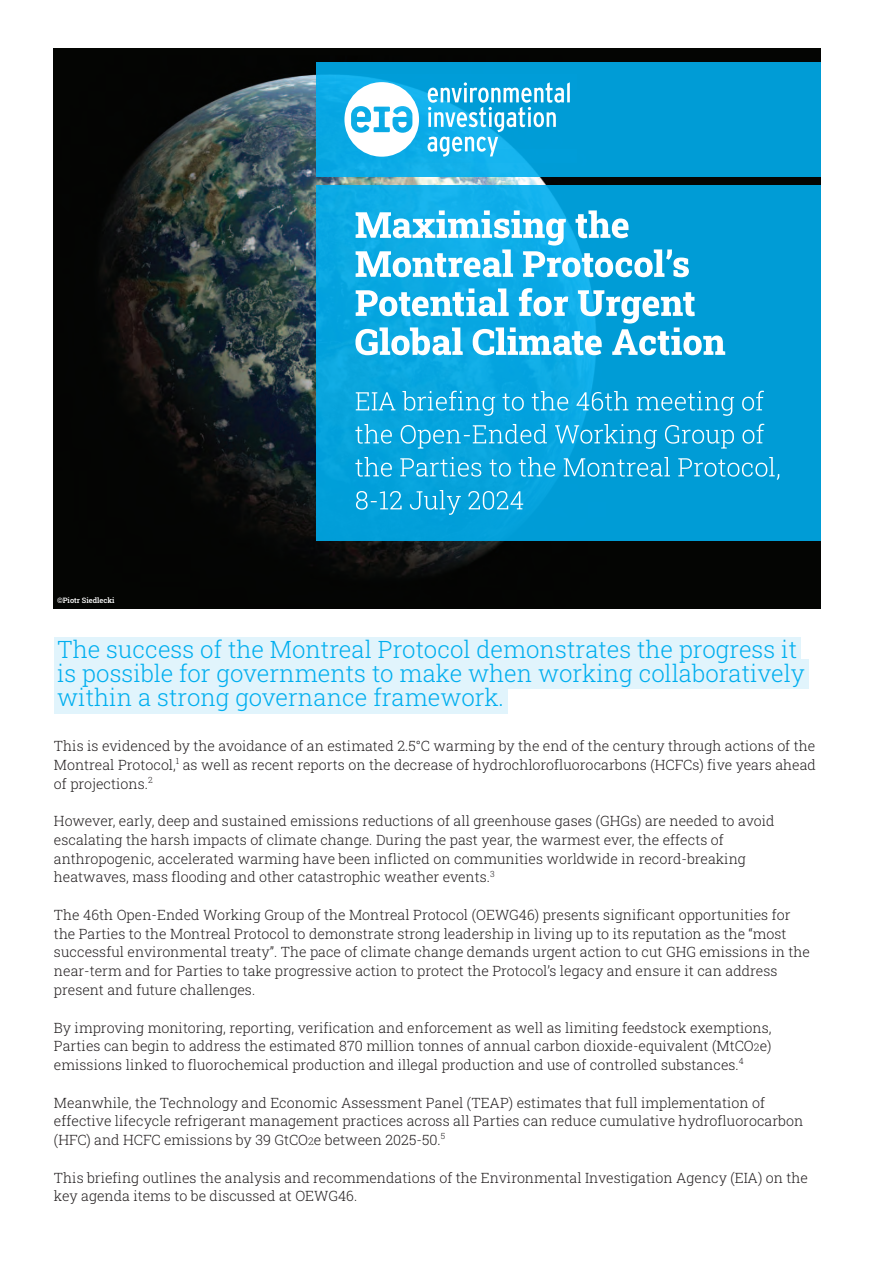
<style>
.page{position:relative;width:893px;height:1263px;background:#fff}
.page>*{position:absolute;margin:0;border:0;box-sizing:border-box;transform-origin:0 0}
.t1{font:300 24px/24px "Roboto Slab";color:#00aeef}
.t2{font:300 14.25px/18.8px "Roboto Slab";color:#231f20}
.t3{font:500 7.5px "Roboto Slab";color:#fff}
.s1{font-size:10.5px}
</style>
<div class="page">
<img style="left:53px;top:49px;width:768px;height:559px">
<div style="left:54px;top:637px;width:746px;height:30px;background:#e1f4fc"></div>
<div style="left:54px;top:659px;width:754px;height:30px;background:#e1f4fc"></div>
<div style="left:54px;top:685px;width:453px;height:28px;background:#e1f4fc"></div>
<div style="left:317px;top:62px;width:504px;height:115px;background:#00aeef;opacity:.9"></div>
<svg style="left:336px;top:74px;width:241px;height:15px;fill:#009dd8"></svg>
<svg style="left:336px;top:149px;width:241px;height:14px;fill:#0cace7"></svg>
<svg style="left:344px;top:82px;width:75px;height:75px"></svg>
<svg style="left:427px;top:82px;width:143px;height:75px"></svg>
<div style="left:317px;top:185px;width:504px;height:356px;background:#00aeef;opacity:.9"></div>
<svg style="left:356px;top:490px;width:167px;height:25px"></svg>
<svg style="left:355px;top:457px;width:424px;height:23px"></svg>
<svg style="left:355px;top:424px;width:409px;height:25px"></svg>
<svg style="left:356px;top:391px;width:408px;height:25px"></svg>
<svg style="left:355px;top:288px;width:370px;height:67px"></svg>
<svg style="left:356px;top:210px;width:333px;height:67px"></svg>
<p class="t3" style="left:57px;top:596px;width:59px">©Piotr Siedlecki</p>
<h1 class="t1" style="left:57px;top:637px;width:749px">The success of the Montreal Protocol demonstrates the progress it is possible for governments to make when working collaboratively within a strong governance framework.</h1>
<p class="t2" style="left:54px;top:737px;width:763px;text-align:justify">This is evidenced by the avoidance of an estimated 2.5°C warming by the end of the century through actions of the Montreal Protocol,<sup>1</sup> as well as recent reports on the decrease of hydrochlorofluorocarbons (HCFCs) five years ahead of projections.<sup>2</sup></p>
<p class="t2" style="left:54px;top:812px;width:722px">However, early, deep and sustained emissions reductions of all greenhouse gases (GHGs) are needed to avoid escalating the harsh impacts of climate change. During the past year, the warmest ever, the effects of anthropogenic, accelerated warming have been inflicted on communities worldwide in record-breaking heatwaves, mass flooding and other catastrophic weather events.<sup>3</sup></p>
<p class="t2" style="left:54px;top:906px;width:757px">The 46th Open-Ended Working Group of the Montreal Protocol (OEWG46) presents significant opportunities for the Parties to the Montreal Protocol to demonstrate strong leadership in living up to its reputation as the “most successful environmental treaty”. The pace of climate change demands urgent action to cut GHG emissions in the near-term and for Parties to take progressive action to protect the Protocol’s legacy and ensure it can address present and future challenges.</p>
<p class="t2" style="left:54px;top:1018px;width:719px;text-align:justify">By improving monitoring, reporting, verification and enforcement as well as limiting feedstock exemptions, Parties can begin to address the estimated 870 million tonnes of annual carbon dioxide-equivalent (MtCO<span class="s1">2</span>e) emissions linked to fluorochemical production and illegal production and use of controlled substances.<sup>4</sup></p>
<p class="t2" style="left:54px;top:1093px;width:751px">Meanwhile, the Technology and Economic Assessment Panel (TEAP) estimates that full implementation of effective lifecycle refrigerant management practices across all Parties can reduce cumulative hydrofluorocarbon (HFC) and HCFC emissions by 39 GtCO<span class="s1">2</span>e between 2025-50.<sup>5</sup></p>
<p class="t2" style="left:54px;top:1168px;width:755px">This briefing outlines the analysis and recommendations of the Environmental Investigation Agency (EIA) on the key agenda items to be discussed at OEWG46.</p>
</div>
